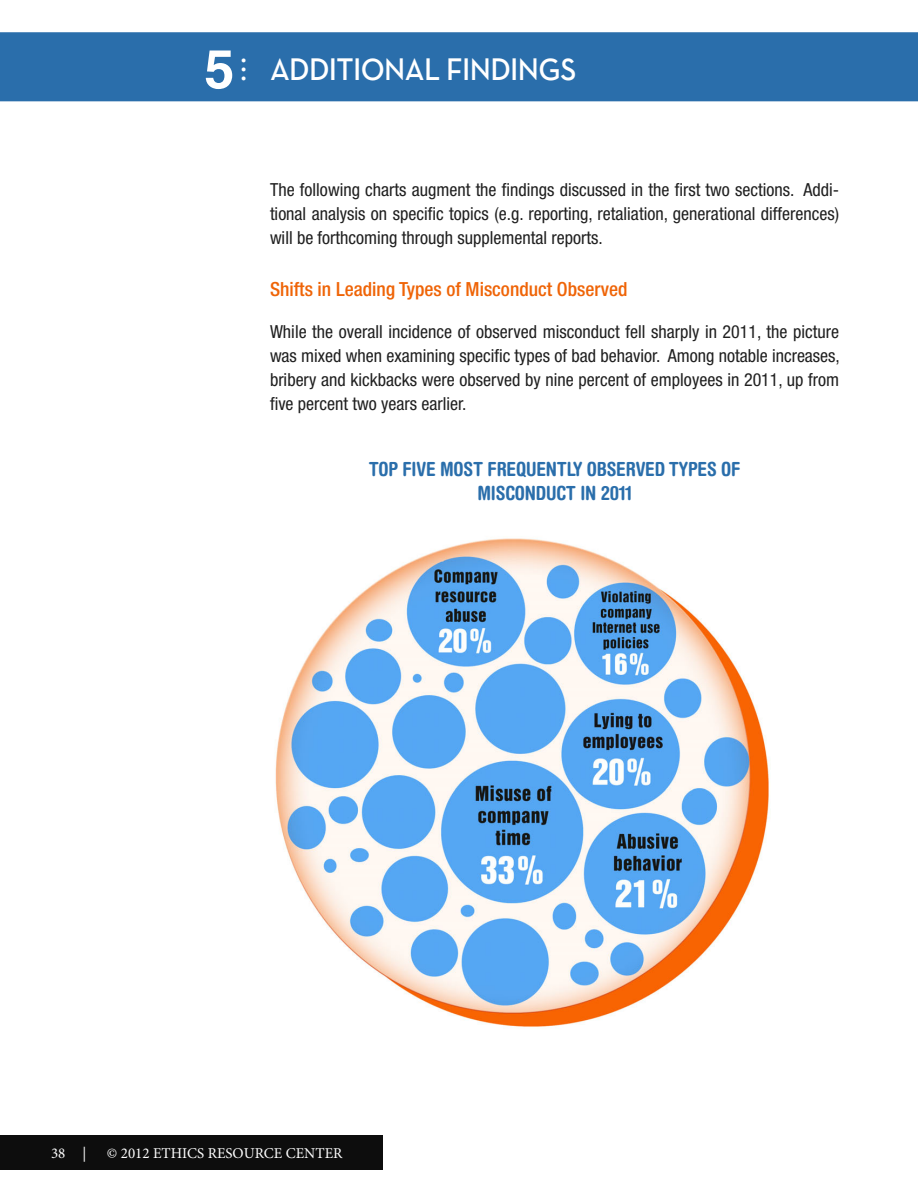
<style>
.page{position:relative;width:918px;height:1188px;background:#fff}
.page>*{position:absolute;margin:0;border:0;box-sizing:border-box;transform-origin:0 0}
.t1{font:700 54px "Helvetica Cyr";color:#fff}
.t2{font:34.5px "Minion Pro";color:#fff}
.SECTION_TEXT{font:600 31.5px "Neutra Text";letter-spacing:-.02em;color:#fff;scale:.95 1}
.SECTION_TEXT-2{font:700 condensed 19.5px/24px "Helvetica Rounded";letter-spacing:-.01em;color:#2a6eab;text-align:center}
.SECTION_TEXT-3{font:500 condensed 19.5px "Helvetica Neue";color:#ef6407}
.SECTION_TEXT-4{font:condensed 18px/24px "Helvetica Neue";color:#202020;text-align:justify}
.t3{font:15px "Minion Pro";color:#fff}
</style>
<div class="page">
<div style="left:0;top:32px;width:918px;height:5px;background:#2a6eab"></div>
<hr style="left:0;top:97px;width:918px;height:4px;background:#2a6eab">
<div style="left:0;top:35px;width:918px;height:64px;background:#2a6eab"></div>
<div style="left:0;top:1135px;width:382px;height:35px;background:#0d0d0d"></div>
<img style="left:275px;top:538px;width:494px;height:489px">
<p class="t1" style="left:204px;top:38px;width:32px">5</p>
<p class="t2" style="left:240px;top:28px;width:9px">.</p>
<p class="t2" style="left:240px;top:37px;width:9px">.</p>
<p class="t2" style="left:240px;top:46px;width:9px">.</p>
<p class="SECTION_TEXT" style="left:270px;top:50px;width:324px">ADDITIONAL FINDINGS</p>
<p class="SECTION_TEXT-4" style="left:270px;top:177px;width:571px">The following charts augment the findings discussed in the first two sections. Addi&shy;tional analysis on specific topics (e.g. reporting, retaliation, generational differences) will be forthcoming through supplemental reports.</p>
<p class="SECTION_TEXT-3" style="left:270px;top:278px;width:359px">Shifts in Leading Types of Misconduct Observed</p>
<p class="SECTION_TEXT-4" style="left:270px;top:320px;width:571px">While the overall incidence of observed misconduct fell sharply in 2011, the picture was mixed when examining specific types of bad behavior. Among notable increases, bribery and kickbacks were observed by nine percent of employees in 2011, up from five percent two years earlier.</p>
<p class="SECTION_TEXT-2" style="left:369px;top:457px;width:373px">TOP FIVE MOST FREQUENTLY OBSERVED TYPES OF<br>MISCONDUCT IN 2011</p>
<p class="t3" style="left:51px;top:1143px;width:37px">38 |</p>
<p class="t3" style="left:107px;top:1143px;width:237px">© 2012 ETHICS RESOURCE CENTER</p>
</div>
